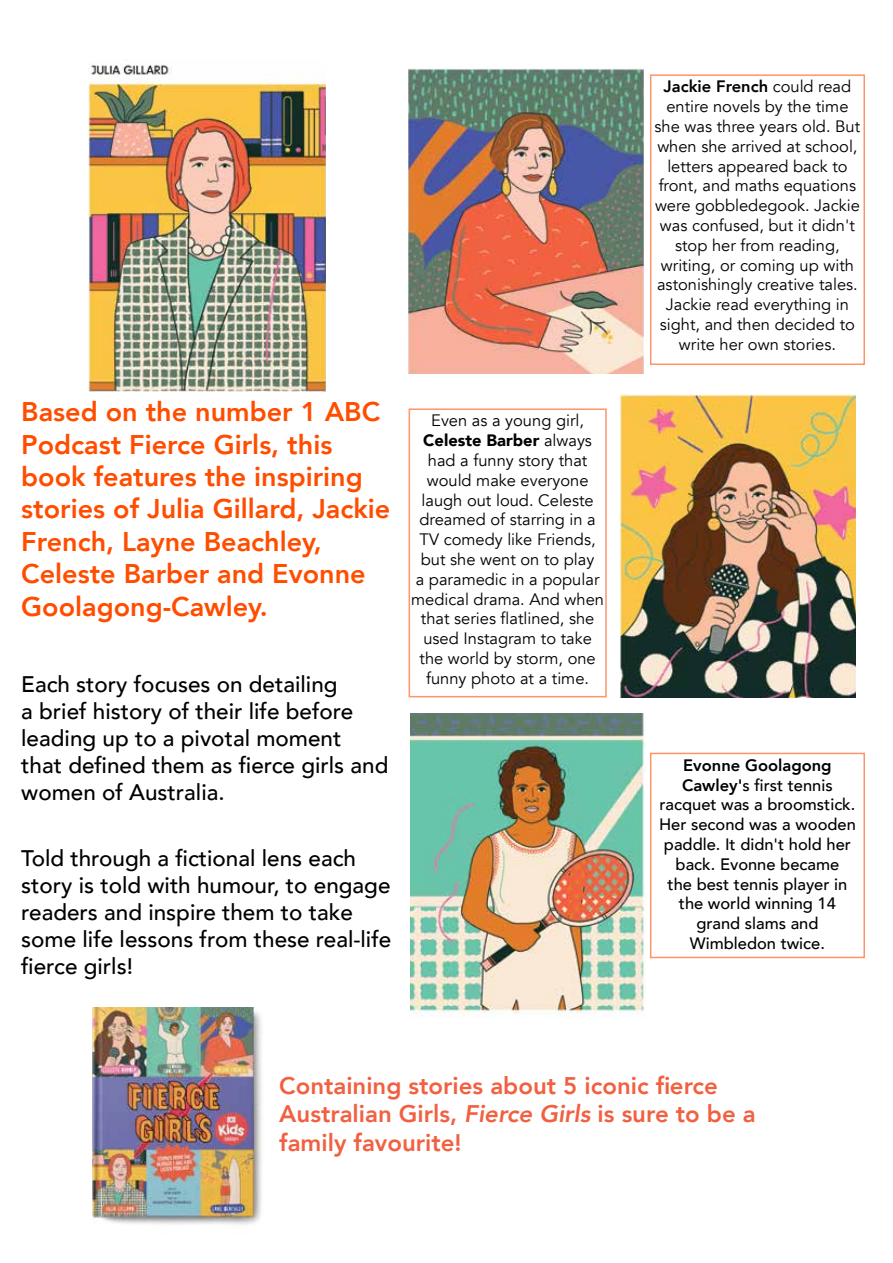
<style>
.page{position:relative;width:893px;height:1263px;background:#fff}
.page>*{position:absolute;margin:0;border:0;box-sizing:border-box;transform-origin:0 0}
.t1{font:800 27px/32.4px "Avenir";color:#ff4d00}
.t2{font:800 24px/28.8px "Avenir";color:#f16141}
.t3{font:500 22.5px/27px "Avenir";color:#000}
.t4{font:16.5px/19.8px "Avenir";color:#000;text-align:center}
.t5{font:500 16.5px/19.8px "Avenir";color:#000;text-align:center}
.s1{font-weight:900}
.s2{font-weight:800}
.s3{font-style:italic}
</style>
<div class="page">
<div style="left:650px;top:74px;width:215px;height:291px;border:2px solid #ff9466"></div>
<img style="left:88px;top:64px;width:237px;height:327px">
<img style="left:620px;top:395px;width:235px;height:302px">
<img style="left:409px;top:69px;width:235px;height:304px">
<div style="left:409px;top:408px;width:198px;height:289px;border:2px solid #ff9466"></div>
<div style="left:650px;top:753px;width:215px;height:205px;border:2px solid #ff9466"></div>
<img style="left:410px;top:713px;width:235px;height:305px">
<img style="left:92px;top:1007px;width:170px;height:218px">
<h1 class="t1" style="left:21px;top:396px;width:371px">Based on the number 1 ABC<br>Podcast Fierce Girls, this book features the inspiring stories of Julia Gillard, Jackie<br>French, Layne Beachley,<br>Celeste Barber and Evonne<br>Goolagong-Cawley.</h1>
<h3 class="t3" style="left:21px;top:669px;width:369px">Each story focuses on detailing<br>a brief history of their life before leading up to a pivotal moment<br>that defined them as fierce girls and women of Australia.</h3>
<h3 class="t3" style="left:21px;top:844px;width:372px">Told through a fictional lens each story is told with humour, to engage readers and inspire them to take some life lessons from these real-life fierce girls!</h3>
<p class="t4" style="left:411px;top:411px;width:194px">Even as a young girl,<br><span class="s1">Celeste Barber</span> always had a funny story that would make everyone laugh out loud. Celeste dreamed of starring in a<br>TV comedy like Friends, but she went on to play<br>a paramedic in a popular medical drama. And when that series flatlined, she used Instagram to take the world by storm, one funny photo at a time.</p>
<p class="t4" style="left:655px;top:77px;width:207px"><span class="s2">Jackie French</span> could read entire novels by the time she was three years old. But when she arrived at school, letters appeared back to front, and maths equations were gobbledegook. Jackie was confused, but it didn't stop her from reading, writing, or coming up with astonishingly creative tales.<br>Jackie read everything in sight, and then decided to write her own stories.</p>
<p class="t5" style="left:659px;top:754px;width:198px"><span class="s2">Evonne Goolagong<br>Cawley'</span>s first tennis racquet was a broomstick.<br>Her second was a wooden paddle. It didn't hold her back. Evonne became<br>the best tennis player in the world winning 14 grand slams and<br>Wimbledon twice.</p>
<h2 class="t2" style="left:279px;top:1071px;width:478px">Containing stories about 5 iconic fierce<br>Australian Girls, <span class="s3">Fierce Girls</span> is sure to be a family favourite!</h2>
</div>
